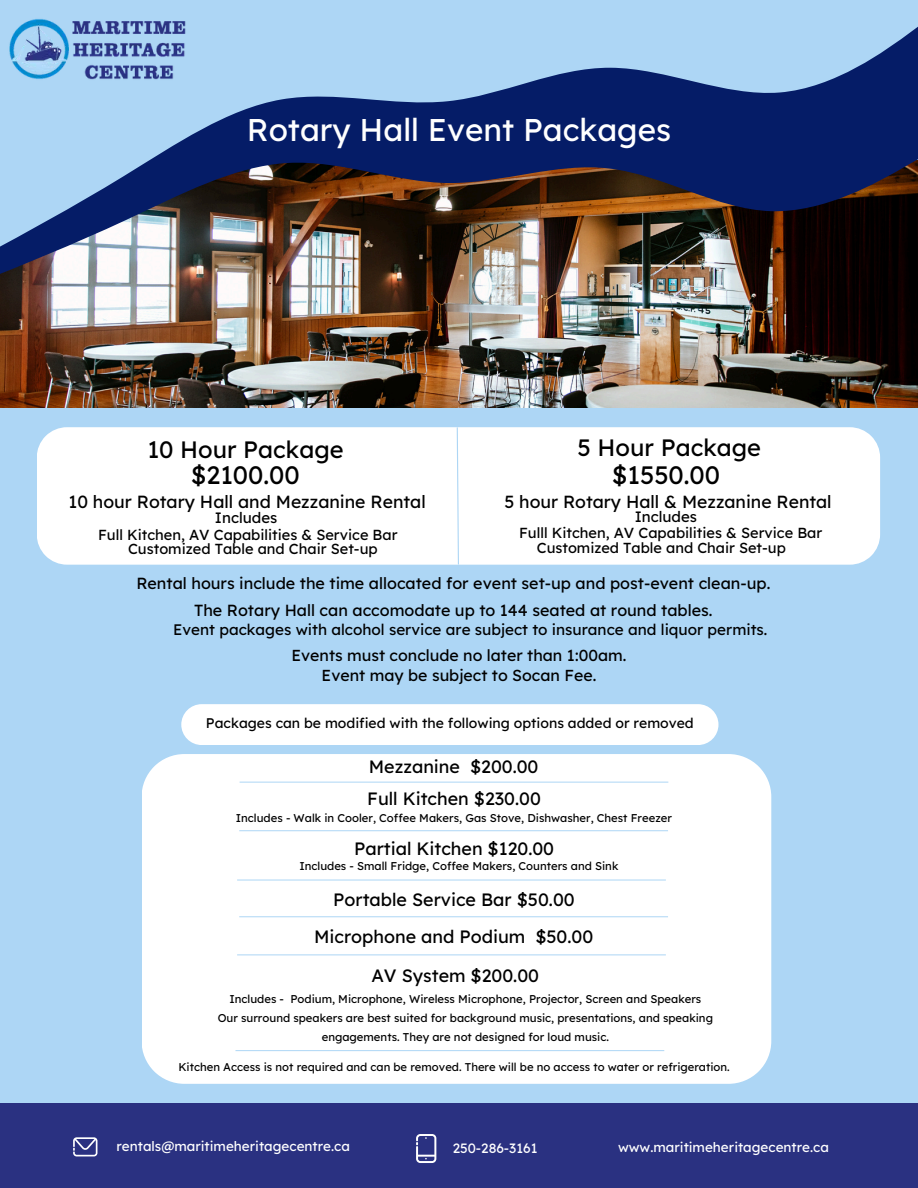
<style>
.page{position:relative;width:918px;height:1188px;background:#add6f5}
.page>*{position:absolute;margin:0;border:0;box-sizing:border-box;transform-origin:0 0}
.t1{font:31.35px "Lexend Deca";color:#fff}
.t2{font:25.2px "Lexend Deca";color:#000}
.t3{font:23.7px "Lexend Deca";color:#000}
.t4{font:17.85px/32px "Lexend Deca";color:#000}
.t5{font:17.55px "Lexend Deca";color:#000}
.t6{font:16.05px/27px "Lexend Deca";color:#000;text-align:center}
.t7{font:15.9px "Lexend Deca";color:#000}
.t8{font:15.3px "Lexend Deca";color:#000}
.t9{font:15px "Lexend Deca";color:#000}
.t10{font:14.55px/13.8px "Lexend Deca";color:#000}
.t11{font:13.95px "Lexend Deca";color:#000}
.t12{font:13.5px "Lexend Deca";color:#fff}
.t13{font:11.25px/18.9px "Lexend Deca";color:#000;text-align:center}
</style>
<div class="page">
<img style="left:0;top:288px;width:918px;height:120px">
<img style="left:0;top:264px;width:918px;height:24px">
<svg style="left:0;top:26px;width:918px;height:238px"></svg>
<img style="left:0;top:19px;width:195px;height:79px">
<div style="left:37px;top:427px;width:843px;height:138px;background:#fff"></div>
<svg style="left:456px;top:427px;width:4px;height:138px"></svg>
<div style="left:0;top:1103px;width:918px;height:85px;background:#2a3181"></div>
<svg style="left:416px;top:1134px;width:20px;height:29px"></svg>
<svg style="left:73px;top:1137px;width:24px;height:19px"></svg>
<div style="left:181px;top:704px;width:537px;height:41px;background:#fff;border-radius:20px"></div>
<div style="left:142px;top:754px;width:629px;height:330px;background:#fff"></div>
<hr style="left:240px;top:782px;width:428px;height:1px;background:#add6f5">
<hr style="left:239px;top:830px;width:429px;height:1px;background:#add6f5">
<hr style="left:237px;top:880px;width:429px;height:1px;background:#add6f5">
<hr style="left:239px;top:916px;width:429px;height:1px;background:#add6f5">
<hr style="left:237px;top:954px;width:429px;height:1px;background:#add6f5">
<hr style="left:235px;top:1050px;width:429px;height:1px;background:#add6f5">
<h1 class="t1" style="left:247px;top:103px;width:426px">Rotary Hall Event Packages</h1>
<h3 class="t3" style="left:578px;top:427px;width:185px">5 Hour Package</h3>
<h2 class="t2" style="left:612px;top:454px;width:110px">$1550.00</h2>
<h3 class="t5" style="left:504px;top:487px;width:329px">5 hour Rotary Hall &amp; Mezzanine Rental</h3>
<p class="t10" style="left:537px;top:524px;width:287px;line-height:14.7px;text-indent:-18px">Fulll Kitchen, AV Capabilities &amp; Service Bar<br>Customized Table and Chair Set-up</p>
<h3 class="t3" style="left:147px;top:430px;width:198px">10 Hour Package</h3>
<h2 class="t2" style="left:191px;top:454px;width:110px">$2100.00</h2>
<h3 class="t5" style="left:69px;top:487px;width:359px">10 hour Rotary Hall and Mezzanine Rental</h3>
<h3 class="t9" style="left:215px;top:505px;width:64px">Includes</h3>
<h3 class="t9" style="left:635px;top:504px;width:64px">Includes</h3>
<p class="t10" style="left:128px;top:526px;width:271px;text-indent:-30px">Full Kitchen, AV Capabilities &amp; Service Bar<br>Customized Table and Chair Set-up</p>
<h3 class="t6" style="left:136px;top:568px;width:635px">Rental hours include the time allocated for event set-up and post-event clean-up.<br>The Rotary Hall can accomodate up to 144 seated at round tables.</h3>
<h3 class="t7" style="left:291px;top:642px;width:337px">Events must conclude no later than 1:00am.</h3>
<h3 class="t8" style="left:173px;top:617px;width:596px">Event packages with alcohol service are subject to insurance and liquor permits.</h3>
<h3 class="t7" style="left:322px;top:662px;width:276px">Event may be subject to Socan Fee.</h3>
<p class="t11" style="left:206px;top:711px;width:489px">Packages can be modified with the following options added or removed</p>
<h3 class="t4" style="left:367px;top:749px;width:175px">Mezzanine $200.00<br>Full Kitchen $230.00</h3>
<h3 class="t4" style="left:354px;top:831px;width:202px">Partial Kitchen $120.00</h3>
<p class="t13" style="left:236px;top:807px;width:438px">Includes - Walk in Cooler, Coffee Makers, Gas Stove, Dishwasher, Chest Freezer</p>
<p class="t13" style="left:299px;top:855px;width:321px">Includes - Small Fridge, Coffee Makers, Counters and Sink</p>
<h3 class="t4" style="left:333px;top:882px;width:243px">Portable Service Bar $50.00</h3>
<h3 class="t4" style="left:314px;top:919px;width:281px">Microphone and Podium $50.00</h3>
<h3 class="t4" style="left:371px;top:958px;width:169px">AV System $200.00</h3>
<p class="t13" style="left:218px;top:989px;width:497px">Includes - Podium, Microphone, Wireless Microphone, Projector, Screen and Speakers<br>Our surround speakers are best suited for background music, presentations, and speaking engagements. They are not designed for loud music.</p>
<p class="t13" style="left:178px;top:1056px;width:553px">Kitchen Access is not required and can be removed. There will be no access to water or refrigeration.</p>
<p class="t12" style="left:116px;top:1135px;width:235px">rentals@maritimeheritagecentre.ca</p>
<p class="t12" style="left:453px;top:1137px;width:86px">250-286-3161</p>
<p class="t12" style="left:618px;top:1136px;width:213px">www.maritimeheritagecentre.ca</p>
</div>
